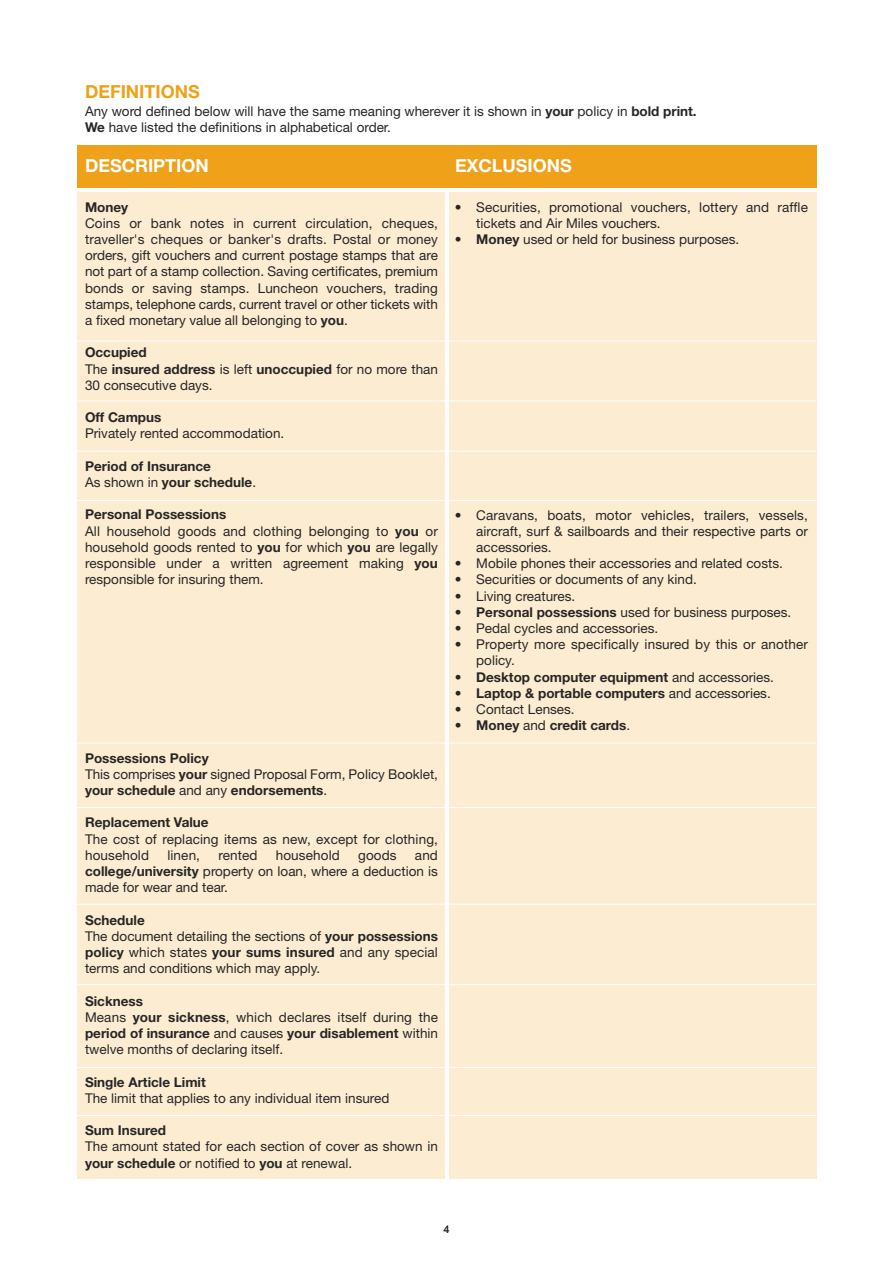
<style>
.page{position:relative;width:893px;height:1263px;background:#fff}
.page>*{position:absolute;margin:0;border:0;box-sizing:border-box;transform-origin:0 0}
.t1{font:700 18px "Helvetica Neue";color:#fff}
.t2{font:700 18px "Helvetica Neue";color:#efa11a}
.t3{font:13.5px/16.2px "Helvetica Neue";color:#272627}
.t4{font:700 13.5px/16.2px "Helvetica Neue";color:#272627}
.t5{font:10.5px "Helvetica Neue";color:#272627}
.s1{font-weight:700}
.s2{font-weight:400}
</style>
<div class="page">
<div style="left:77px;top:192px;width:368px;height:987px;background:#fcecd1"></div>
<div style="left:449px;top:192px;width:368px;height:987px;background:#fcecd1"></div>
<hr style="left:77px;top:341px;width:739px;height:1px;background:#fff">
<hr style="left:77px;top:401px;width:739px;height:1px;background:#fff">
<hr style="left:77px;top:451px;width:739px;height:1px;background:#fff">
<hr style="left:77px;top:500px;width:739px;height:1px;background:#fff">
<hr style="left:77px;top:1067px;width:739px;height:1px;background:#fff">
<hr style="left:77px;top:1115px;width:739px;height:1px;background:#fff">
<hr style="left:77px;top:743px;width:739px;height:1px;background:#fff">
<hr style="left:77px;top:807px;width:739px;height:1px;background:#fff">
<hr style="left:77px;top:904px;width:739px;height:1px;background:#fff">
<hr style="left:77px;top:984px;width:739px;height:1px;background:#fff">
<div style="left:77px;top:146px;width:740px;height:42px;background:#efa11a"></div>
<h1 class="t2" style="left:85px;top:85px;width:116px">DEFINITIONS</h1>
<p class="t3" style="left:85px;top:105px;width:613px">Any word defined below will have the same meaning wherever it is shown in <span class="s1">your</span> policy in <span class="s1">bold print.<br>We</span> have listed the definitions in alphabetical order.</p>
<h1 class="t1" style="left:85px;top:159px;width:125px">DESCRIPTION</h1>
<h1 class="t1" style="left:455px;top:159px;width:118px">EXCLUSIONS</h1>
<p class="t4" style="left:85px;top:200px;width:45px">Money</p>
<p class="t3" style="left:85px;top:216px;width:354px;text-align:justify">Coins or bank notes in current circulation, cheques, traveller's cheques or banker's drafts. Postal or money orders, gift vouchers and current postage stamps that are not part of a stamp collection. Saving certificates, premium bonds or saving stamps. Luncheon vouchers, trading stamps, telephone cards, current travel or other tickets with a fixed monetary value all belonging to <span class="s1">you</span>.</p>
<p class="t3" style="left:85px;top:346px;width:354px"><span class="s1">Occupied<br></span>The <span class="s1">insured address</span> is left <span class="s1">unoccupied</span> for no more than<br>30 consecutive days.</p>
<p class="t4" style="left:85px;top:411px;width:78px">Off Campus</p>
<p class="t3" style="left:85px;top:427px;width:201px">Privately rented accommodation.</p>
<p class="t4" style="left:85px;top:459px;width:173px">Period of Insurance<br><span class="s2">As shown in</span> your schedule<span class="s2">.</span></p>
<p class="t3" style="left:85px;top:508px;width:354px"><span class="s1">Personal Possessions<br></span>All household goods and clothing belonging to <span class="s1">you</span> or household goods rented to <span class="s1">you</span> for which <span class="s1">you</span> are legally responsible under a written agreement making <span class="s1">you </span>responsible for insuring them.</p>
<p class="t3" style="left:85px;top:751px;width:354px"><span class="s1">Possessions Policy<br></span>This comprises <span class="s1">your</span> signed Proposal Form, Policy Booklet, <span class="s1">your schedule</span> and any <span class="s1">endorsements</span>.</p>
<p class="t4" style="left:85px;top:816px;width:125px">Replacement Value</p>
<p class="t3" style="left:85px;top:832px;width:354px">The cost of replacing items as new, except for clothing, household</p>
<p class="t3" style="left:85px;top:848px;width:354px;text-align:justify;text-indent:330px">and <span class="s1">college/university</span> property on loan, where a deduction is made for wear and tear.</p>
<p class="t3" style="left:85px;top:913px;width:354px"><span class="s1">Schedule<br></span>The document detailing the sections of <span class="s1">your possessions policy</span> which states <span class="s1">your sums insured</span> and any special terms and conditions which may apply.</p>
<p class="t3" style="left:85px;top:994px;width:354px"><span class="s1">Sickness<br></span>Means <span class="s1">your sickness</span>, which declares itself during the <span class="s1">period of insurance</span> and causes <span class="s1">your disablement</span> within twelve months of declaring itself.</p>
<p class="t4" style="left:85px;top:1075px;width:122px">Single Article Limit</p>
<p class="t3" style="left:85px;top:1091px;width:306px">The limit that applies to any individual item insured</p>
<p class="t4" style="left:85px;top:1123px;width:82px">Sum Insured</p>
<p class="t3" style="left:85px;top:1140px;width:354px">The amount stated for each section of cover as shown in <span class="s1">your schedule</span> or notified to <span class="s1">you</span> at renewal.</p>
<p class="t3" style="left:167px;top:848px;width:34px">linen,</p>
<p class="t3" style="left:218px;top:848px;width:41px">rented</p>
<p class="t3" style="left:276px;top:848px;width:66px">household</p>
<p class="t3" style="left:358px;top:848px;width:40px">goods</p>
<p class="t3" style="left:476px;top:200px;width:333px;text-indent:-21px">• Securities, promotional vouchers, lottery and raffle tickets and Air Miles vouchers.</p>
<p class="t3" style="left:455px;top:233px;width:286px">• <span class="s1">Money</span> used or held for business purposes.</p>
<p class="t3" style="left:476px;top:508px;width:333px;text-align:justify;text-indent:-21px">• Caravans, boats, motor vehicles, trailers, vessels, aircraft, surf &amp; sailboards and their respective parts or accessories.</p>
<p class="t3" style="left:455px;top:557px;width:329px">• Mobile phones their accessories and related costs.</p>
<p class="t3" style="left:455px;top:573px;width:243px">• Securities or documents of any kind.</p>
<p class="t3" style="left:455px;top:589px;width:122px">• Living creatures.</p>
<p class="t3" style="left:455px;top:605px;width:338px">• <span class="s1">Personal possessions</span> used for business purposes.</p>
<p class="t3" style="left:455px;top:621px;width:205px">• Pedal cycles and accessories.</p>
<p class="t3" style="left:476px;top:638px;width:333px;text-indent:-21px">• Property more specifically insured by this or another policy.</p>
<p class="t4" style="left:455px;top:670px;width:321px"><span class="s2">•</span> Desktop computer equipment <span class="s2">and accessories.</span></p>
<p class="t4" style="left:455px;top:686px;width:317px"><span class="s2">•</span> Laptop &amp; portable computers <span class="s2">and accessories.</span></p>
<p class="t3" style="left:455px;top:702px;width:121px">• Contact Lenses.</p>
<p class="t4" style="left:455px;top:718px;width:177px"><span class="s2">•</span> Money <span class="s2">and</span> credit cards<span class="s2">.</span></p>
<p class="t5" style="left:444px;top:1225px;width:7px">4</p>
</div>
